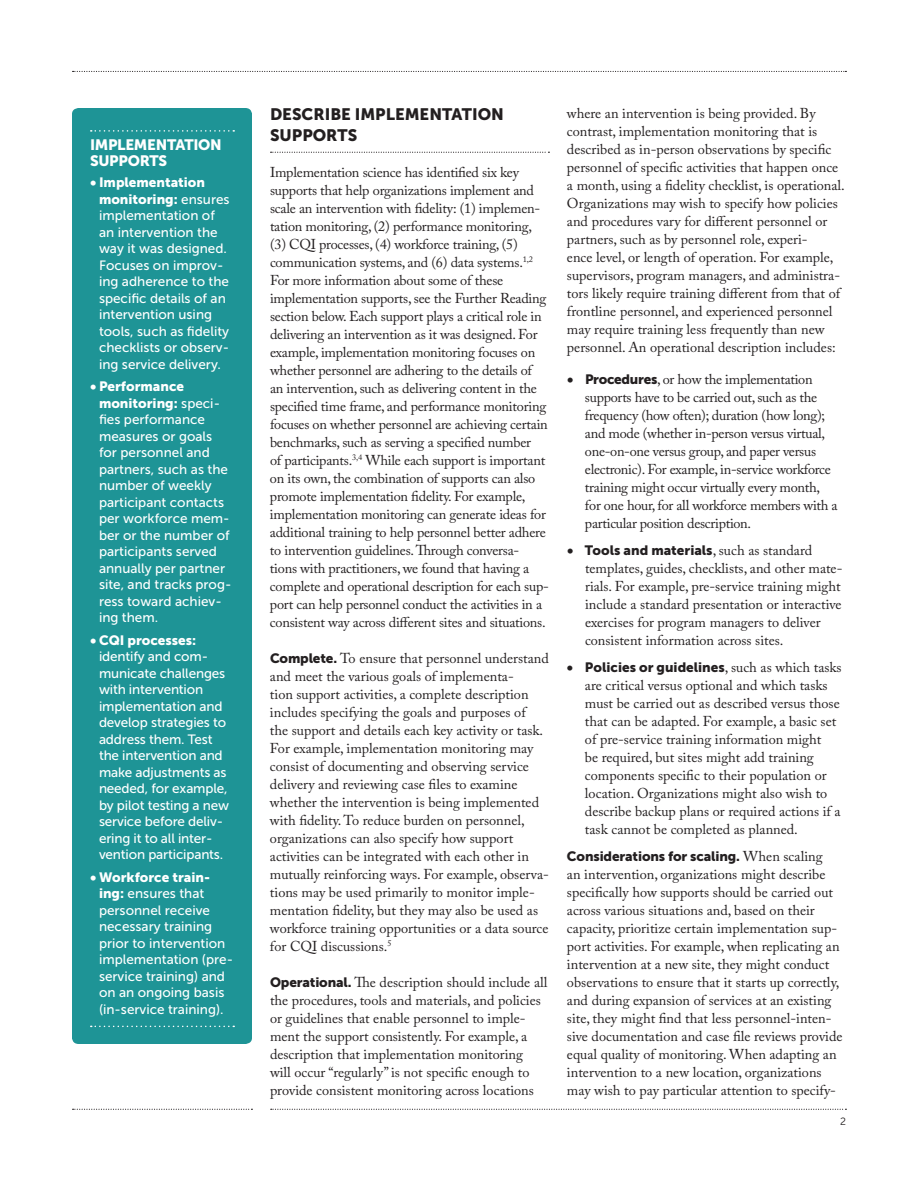
<style>
.page{position:relative;width:918px;height:1188px;background:#fff}
.page>*{position:absolute;margin:0;border:0;box-sizing:border-box;transform-origin:0 0}
.t1{font:16.5px/21px "Museo Sans 900";color:#231f20}
.t2{font:15px/16.5px "Museo Sans 900";letter-spacing:-.02em;color:#fff}
.t3{font:14.25px/18px "Adobe Caslon Pro";color:#231f20}
.t4{font:14.25px/18px "Adobe Caslon Pro";letter-spacing:-.02em;color:#231f20}
.t5{font:13.5px/16.5px "Museo Sans 500";color:#fff}
.t6{font:13.5px "Museo Sans 900";color:#231f20}
.t7{font:10.5px "Museo Sans 300";color:#231f20}
.s1{font-family:"Museo Sans 900"}
.s2{font-family:"Museo Sans 900";font-size:13.5px}
.s3{font-family:"Adobe Caslon Pro";font-size:14.25px}
</style>
<div class="page">
<svg style="left:271px;top:1109px;width:575px;height:1px"></svg>
<svg style="left:73px;top:1109px;width:179px;height:1px"></svg>
<svg style="left:73px;top:71px;width:773px;height:1px"></svg>
<svg style="left:271px;top:152px;width:278px;height:1px"></svg>
<div style="left:72px;top:108px;width:180px;height:936px;background:#1e9496;border-radius:6px"></div>
<svg style="left:91px;top:130px;width:143px;height:2px"></svg>
<svg style="left:91px;top:1026px;width:143px;height:1px"></svg>
<h2 class="t2" style="left:90px;top:136px;width:133px">IMPLEMENTATION<br>SUPPORTS</h2>
<p class="t5" style="left:99px;top:174px;width:132px;text-indent:-9px"><span class="s1">• Implementation monitoring:</span> ensures implementation of an intervention the way it was designed.<br>Focuses on improv&shy;ing adherence to the specific details of an intervention using tools, such as fidelity checklists or observ&shy;ing service delivery.</p>
<p class="t5" style="left:99px;top:378px;width:134px;text-indent:-9px"><span class="s1">• Performance monitoring:</span> speci&shy;fies performance measures or goals for personnel and partners, such as the number of weekly participant contacts per workforce mem&shy;ber or the number of participants served annually per partner site, and tracks prog&shy;ress toward achiev&shy;ing them.</p>
<p class="t5" style="left:99px;top:632px;width:132px;text-indent:-9px"><span class="s1">• CQI processes: </span>identify and com&shy;municate challenges with intervention implementation and develop strategies to address them. Test the intervention and make adjustments as needed, for example, by pilot testing a new service before deliv&shy;ering it to all inter&shy;vention participants.</p>
<p class="t5" style="left:99px;top:869px;width:136px;text-indent:-9px"><span class="s1">• Workforce train&shy;ing:</span> ensures that personnel receive necessary training prior to intervention implementation (pre&shy;service training) and on an ongoing basis (in-service training).</p>
<h2 class="t1" style="left:270px;top:104px;width:236px">DESCRIBE IMPLEMENTATION<br>SUPPORTS</h2>
<p class="t3" style="left:270px;top:163px;width:280px">Implementation science has identified six key supports that help organizations implement and scale an intervention with fidelity: (1) implemen&shy;tation monitoring, (2) performance monitoring, (3) CQI processes, (4) workforce training, (5) communication systems, and (6) data systems.<sup>1,2<br></sup>For more information about some of these implementation supports, see the Further Reading section below. Each support plays a critical role in delivering an intervention as it was designed. For example, implementation monitoring focuses on whether personnel are adhering to the details of an intervention, such as delivering content in the specified time frame, and performance monitoring focuses on whether personnel are achieving certain benchmarks, such as serving a specified number<br>of participants.<sup>3,4</sup> While each support is important on its own, the combination of supports can also promote implementation fidelity. For example, implementation monitoring can generate ideas for additional training to help personnel better adhere to intervention guidelines. Through conversa&shy;tions with practitioners, we found that having a complete and operational description for each sup&shy;port can help personnel conduct the activities in a consistent way across different sites and situations.</p>
<p class="t3" style="left:270px;top:649px;width:280px"><span class="s2">Complete.</span> To ensure that personnel understand and meet the various goals of implementa-<br>tion support activities, a complete description includes specifying the goals and purposes of<br>the support and details each key activity or task.<br>For example, implementation monitoring may consist of documenting and observing service delivery and reviewing case files to examine whether the intervention is being implemented with fidelity. To reduce burden on personnel, organizations can also specify how support activities can be integrated with each other in mutually reinforcing ways. For example, observa&shy;tions may be used primarily to monitor imple&shy;mentation fidelity, but they may also be used as workforce training opportunities or a data source for CQI discussions.<sup>5</sup></p>
<p class="t3" style="left:270px;top:973px;width:279px"><span class="s2">Operational.</span> The description should include all the procedures, tools and materials, and policies or guidelines that enable personnel to imple&shy;ment the support consistently. For example, a description that implementation monitoring will occur “regularly” is not specific enough to provide consistent monitoring across locations</p>
<p class="t3" style="left:567px;top:105px;width:279px">where an intervention is being provided. By contrast, implementation monitoring that is described as in-person observations by specific personnel of specific activities that happen once a month, using a fidelity checklist, is operational.<br>Organizations may wish to specify how policies and procedures vary for different personnel or partners, such as by personnel role, experi-<br>ence level, or length of operation. For example, supervisors, program managers, and administra&shy;tors likely require training different from that of frontline personnel, and experienced personnel may require training less frequently than new personnel. An operational description includes:</p>
<p class="t4" style="left:585px;top:370px;width:254px;text-indent:-18px"><span class="s2">• Procedures</span>, or how the implementation supports have to be carried out, such as the frequency (how often); duration (how long); and mode (whether in-person versus virtual, one-on-one versus group, and paper versus electronic). For example, in-service workforce training might occur virtually every month, for one hour, for all workforce members with a particular position description.</p>
<p class="t6" style="left:567px;top:543px;width:247px">• Tools and materials<span class="s3">, such as standard</span></p>
<p class="t3" style="left:585px;top:559px;width:259px">templates, guides, checklists, and other mate&shy;rials. For example, pre-service training might include a standard presentation or interactive exercises for program managers to deliver consistent information across sites.</p>
<p class="t6" style="left:567px;top:660px;width:276px">• Policies or guidelines<span class="s3">, such as which tasks</span></p>
<p class="t3" style="left:585px;top:676px;width:257px">are critical versus optional and which tasks must be carried out as described versus those that can be adapted. For example, a basic set of pre-service training information might<br>be required, but sites might add training components specific to their population or location. Organizations might also wish to describe backup plans or required actions if a task cannot be completed as planned.</p>
<p class="t6" style="left:567px;top:849px;width:257px">Considerations for scaling. <span class="s3">When scaling</span></p>
<p class="t3" style="left:567px;top:865px;width:277px">an intervention, organizations might describe specifically how supports should be carried out across various situations and, based on their capacity, prioritize certain implementation sup&shy;port activities. For example, when replicating an intervention at a new site, they might conduct observations to ensure that it starts up correctly, and during expansion of services at an existing site, they might find that less personnel-inten&shy;sive documentation and case file reviews provide equal quality of monitoring. When adapting an intervention to a new location, organizations may wish to pay particular attention to specify-</p>
<p class="t7" style="left:840px;top:1116px;width:7px">2</p>
</div>
